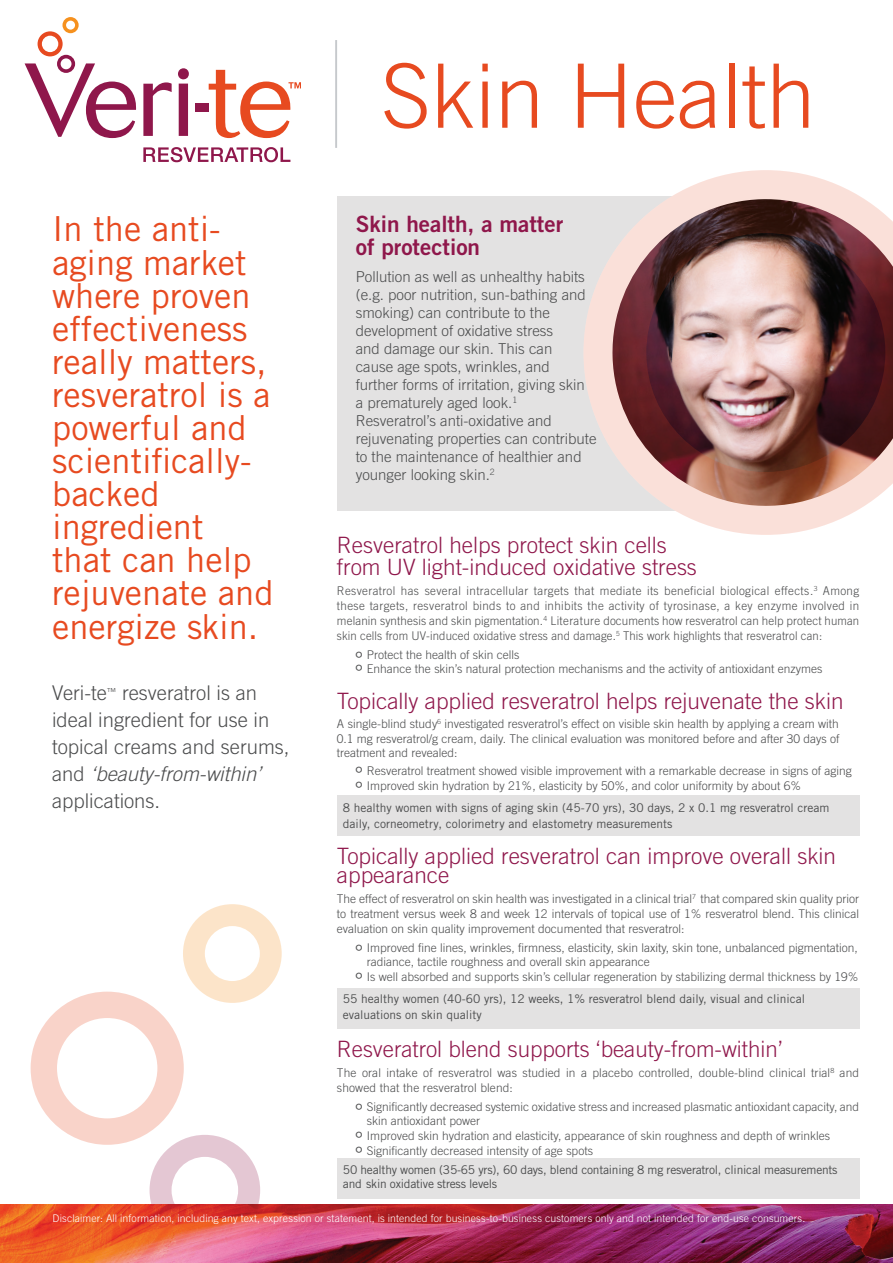
<style>
.page{position:relative;width:893px;height:1263px;background:#fff}
.page>*{position:absolute;margin:0;border:0;box-sizing:border-box;transform-origin:0 0}
.t1{font:300 88.8px "Trade Gothic";color:#e74a20}
.t2{font:34.5px/33.2px "Trade Gothic";color:#e74a20}
.t3{font:300 22.5px/22.5px "Trade Gothic";color:#8f174b}
.t4{font:22.5px/22.5px "Trade Gothic Bold Two";color:#8f174b}
.t5{font:300 20.25px/27px "Trade Gothic";color:#4b4c4d}
.t6{font:300 15px/18px "Trade Gothic";color:#4b4c4d}
.t7{font:300 12px/15px "Trade Gothic";color:#4b4c4d}
.t8{font:12px/15.8px "Trade Gothic";color:#4b4c4d}
.t9{font:12px/13.5px "Trade Gothic";letter-spacing:-.02em;color:#4b4c4d}
.t10{font:300 10.5px "Trade Gothic";letter-spacing:.01em;color:#fff}
.s1{font-style:italic}
.s2{font-size:21px}
</style>
<div class="page">
<div style="left:337px;top:196px;width:451px;height:315px;background:#e3e2e2"></div>
<img style="left:583px;top:170px;width:310px;height:365px">
<div style="left:337px;top:1158px;width:522px;height:40px;background:#e3e2e2"></div>
<div style="left:337px;top:988px;width:522px;height:41px;background:#e3e2e2"></div>
<div style="left:337px;top:796px;width:522px;height:40px;background:#e3e2e2"></div>
<hr style="left:335px;top:40px;width:2px;height:108px;background:#c6c9cc">
<img style="left:0;top:1204px;width:893px;height:59px">
<svg style="left:31px;top:904px;width:251px;height:300px"></svg>
<svg style="left:143px;top:147px;width:147px;height:15px"></svg>
<svg style="left:143px;top:82px;width:29px;height:54px"></svg>
<svg style="left:178px;top:68px;width:11px;height:68px"></svg>
<div style="left:195px;top:103px;width:13px;height:9px;background:#8f174b"></div>
<svg style="left:209px;top:70px;width:92px;height:68px"></svg>
<svg style="left:25px;top:17px;width:111px;height:121px"></svg>
<p class="t2" style="left:52px;top:212px;width:223px">In the anti&shy;aging market where proven effectiveness really matters, resveratrol is a powerful and scientifically&shy;backed ingredient<br>that can help rejuvenate and energize skin.</p>
<p class="t5" style="left:52px;top:679px;width:239px">Veri-te<sup>™</sup> resveratrol is an ideal ingredient for use in topical creams and serums, and <span class="s1">‘beauty-from-within’ </span>applications.</p>
<p class="t1" style="left:381px;top:43px;width:436px">Skin Health</p>
<p class="t4" style="left:356px;top:213px;width:209px">Skin health, a matter of protection</p>
<p class="t6" style="left:356px;top:267px;width:242px">Pollution as well as unhealthy habits (e.g. poor nutrition, sun-bathing and smoking) can contribute to the development of oxidative stress<br>and damage our skin. This can<br>cause age spots, wrinkles, and<br>further forms of irritation, giving skin<br>a prematurely aged look.<sup>1<br></sup>Resveratrol’s anti-oxidative and rejuvenating properties can contribute to the maintenance of healthier and younger looking skin.<sup>2</sup></p>
<p class="t3" style="left:337px;top:533px;width:361px">Resveratrol helps protect skin cells from UV light-induced oxidative stress</p>
<p class="t7" style="left:337px;top:583px;width:524px;text-align:justify">Resveratrol has several intracellular targets that mediate its beneficial biological effects.<sup>3</sup> Among these targets, resveratrol binds to and inhibits the activity of tyrosinase, a key enzyme involved in melanin synthesis and skin pigmentation.<sup>4</sup> Literature documents how resveratrol can help protect human skin cells from UV-induced oxidative stress and damage.<sup>5</sup> This work highlights that resveratrol can:</p>
<p class="t7" style="left:355px;top:647px;width:166px"><span class="s2">°</span> Protect the health of skin cells</p>
<p class="t7" style="left:355px;top:661px;width:469px"><span class="s2">°</span> Enhance the skin’s natural protection mechanisms and the activity of antioxidant enzymes</p>
<p class="t3" style="left:337px;top:689px;width:508px">Topically applied resveratrol helps rejuvenate the skin</p>
<p class="t7" style="left:337px;top:716px;width:504px">A single-blind study<sup>6</sup> investigated resveratrol’s effect on visible skin health by applying a cream with<br>0.1 mg resveratrol/g cream, daily. The clinical evaluation was monitored before and after 30 days of</p>
<p class="t7" style="left:337px;top:745px;width:122px">treatment and revealed:</p>
<p class="t7" style="left:355px;top:763px;width:498px"><span class="s2">°</span> Resveratrol treatment showed visible improvement with a remarkable decrease in signs of aging</p>
<p class="t7" style="left:355px;top:778px;width:448px"><span class="s2">°</span> Improved skin hydration by 21%, elasticity by 50%, and color uniformity by about 6%</p>
<p class="t8" style="left:343px;top:800px;width:488px">8 healthy women with signs of aging skin (45-70 yrs), 30 days, 2 x 0.1 mg resveratrol cream daily, corneometry, colorimetry and elastometry measurements</p>
<p class="t3" style="left:337px;top:846px;width:501px;line-height:19.5px">Topically applied resveratrol can improve overall skin appearance</p>
<p class="t7" style="left:337px;top:891px;width:524px;text-align:justify">The effect of resveratrol on skin health was investigated in a clinical trial<sup>7</sup> that compared skin quality prior to treatment versus week 8 and week 12 intervals of topical use of 1% resveratrol blend. This clinical evaluation on skin quality improvement documented that resveratrol:</p>
<p class="t7" style="left:367px;top:941px;width:492px;line-height:13.5px;text-indent:-12px"><span class="s2">°</span> Improved fine lines, wrinkles, firmness, elasticity, skin laxity, skin tone, unbalanced pigmentation, radiance, tactile roughness and overall skin appearance</p>
<p class="t7" style="left:355px;top:969px;width:505px"><span class="s2">°</span> Is well absorbed and supports skin’s cellular regeneration by stabilizing dermal thickness by 19%</p>
<p class="t8" style="left:343px;top:991px;width:464px">55 healthy women (40-60 yrs), 12 weeks, 1% resveratrol blend daily, visual and clinical evaluations on skin quality</p>
<p class="t3" style="left:337px;top:1037px;width:447px">Resveratrol blend supports ‘beauty-from-within’</p>
<p class="t7" style="left:337px;top:1065px;width:524px">The oral intake of resveratrol was studied in a placebo controlled, double-blind clinical trial<sup>8</sup> and showed that the resveratrol blend:</p>
<p class="t7" style="left:367px;top:1100px;width:494px;line-height:13.5px;text-indent:-12px"><span class="s2">°</span> Significantly decreased systemic oxidative stress and increased plasmatic antioxidant capacity, and skin antioxidant power</p>
<p class="t7" style="left:355px;top:1128px;width:477px"><span class="s2">°</span> Improved skin hydration and elasticity, appearance of skin roughness and depth of wrinkles</p>
<p class="t7" style="left:355px;top:1143px;width:240px"><span class="s2">°</span> Significantly decreased intensity of age spots</p>
<p class="t9" style="left:343px;top:1163px;width:496px">50 healthy women (35-65 yrs), 60 days, blend containing 8 mg resveratrol, clinical measurements and skin oxidative stress levels</p>
<p class="t10" style="left:53px;top:1212px;width:754px">Disclaimer: All information, including any text, expression or statement, is intended for business-to-business customers only and not intended for end-use consumers.</p>
</div>
